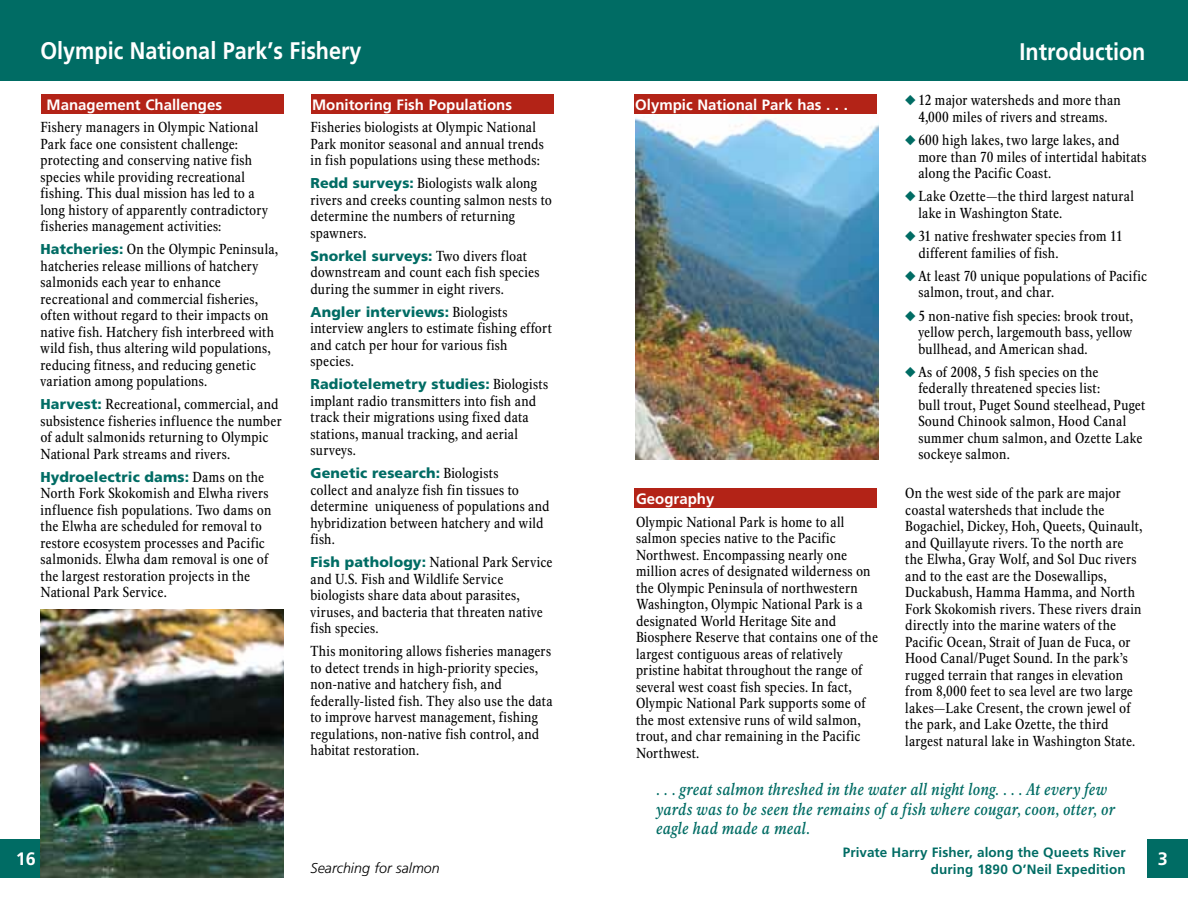
<style>
.page{position:relative;width:1188px;height:918px;background:#fff}
.page>*{position:absolute;margin:0;border:0;box-sizing:border-box;transform-origin:0 0}
.t1{font:700 24px "Frutiger LT Std";color:#fff;scale:.9 1}
.t2{font:700 18px "Frutiger LT Std";color:#fff}
.t3{font:italic 500 16.5px/19.5px "NPS Rawlinson OT Cond";letter-spacing:.01em;color:#006c64}
.t4{font:700 15px "Frutiger LT Std";color:#fff}
.t5{font:14.25px/16.5px "NPS Rawlinson OT Cond";letter-spacing:.015em;color:#000}
.t6{font:900 14.25px "Frutiger LT Std";letter-spacing:.005em;color:#006c64}
.t7{font:italic 300 14.25px "Frutiger LT Std";color:#000}
.t8{font:700 13.5px/16.5px "Frutiger LT Std";letter-spacing:.01em;color:#006c64;text-align:right}
.s1{font-family:"Frutiger LT Std";font-weight:900;color:#006c64}
.s2{font-family:"NPS Rawlinson OT Cond";font-weight:400;color:#000}
.s3{color:#006c64}
</style>
<div class="page">
<img style="left:635px;top:114px;width:243px;height:345px">
<div style="left:594px;top:0;width:594px;height:81px;background:#006c64"></div>
<div style="left:1148px;top:839px;width:40px;height:39px;background:#006c64"></div>
<div style="left:634px;top:94px;width:243px;height:20px;background:#b32317"></div>
<div style="left:634px;top:488px;width:243px;height:20px;background:#b32317"></div>
<div style="left:41px;top:94px;width:243px;height:20px;background:#b32317"></div>
<div style="left:311px;top:94px;width:243px;height:20px;background:#b32317"></div>
<div style="left:0;top:0;width:594px;height:81px;background:#006c64"></div>
<div style="left:0;top:839px;width:40px;height:39px;background:#006c64"></div>
<img style="left:41px;top:609px;width:242px;height:268px">
<h1 class="t1" style="left:40px;top:36px;width:358px">Olympic National Park’s Fishery</h1>
<p class="t4" style="left:47px;top:96px;width:177px">Management Challenges</p>
<p class="t4" style="left:312px;top:96px;width:202px">Monitoring Fish Populations</p>
<p class="t5" style="left:40px;top:119px;width:229px">Fishery managers in Olympic National Park face one consistent challenge: protecting and conserving native fish species while providing recreational fishing. This dual mission has led to a long history of apparently contradictory fisheries management activities:</p>
<p class="t5" style="left:40px;top:241px;width:239px"><span class="s1">Hatcheries:</span> On the Olympic Peninsula, hatcheries release millions of hatchery salmonids each year to enhance recreational and commercial fisheries, often without regard to their impacts on native fish. Hatchery fish interbreed with wild fish, thus altering wild populations, reducing fitness, and reducing genetic variation among populations.</p>
<p class="t5" style="left:40px;top:396px;width:243px"><span class="s1">Harvest:</span> Recreational, commercial, and subsistence fisheries influence the number of adult salmonids returning to Olympic National Park streams and rivers.</p>
<p class="t6" style="left:40px;top:468px;width:225px">Hydroelectric dams: <span class="s2">Dams on the</span></p>
<p class="t5" style="left:40px;top:485px;width:232px">North Fork Skokomish and Elwha rivers influence fish populations. Two dams on the Elwha are scheduled for removal to restore ecosystem processes and Pacific salmonids. Elwha dam removal is one of the largest restoration projects in the National Park Service.</p>
<p class="t5" style="left:310px;top:119px;width:235px">Fisheries biologists at Olympic National<br>Park monitor seasonal and annual trends in fish populations using these methods:</p>
<p class="t5" style="left:310px;top:175px;width:243px"><span class="s1">Redd surveys:</span> Biologists walk along rivers and creeks counting salmon nests to determine the numbers of returning spawners.</p>
<p class="t6" style="left:310px;top:247px;width:218px">Snorkel surveys: <span class="s2">Two divers float</span></p>
<p class="t5" style="left:310px;top:264px;width:231px">downstream and count each fish species during the summer in eight rivers.</p>
<p class="t6" style="left:310px;top:303px;width:199px">Angler interviews: <span class="s2">Biologists</span></p>
<p class="t5" style="left:310px;top:320px;width:243px">interview anglers to estimate fishing effort and catch per hour for various fish species.</p>
<p class="t6" style="left:310px;top:376px;width:239px">Radiotelemetry studies: <span class="s2">Biologists</span></p>
<p class="t5" style="left:310px;top:393px;width:227px">implant radio transmitters into fish and track their migrations using fixed data stations, manual tracking, and aerial surveys.</p>
<p class="t6" style="left:310px;top:465px;width:189px">Genetic research: <span class="s2">Biologists</span></p>
<p class="t5" style="left:310px;top:482px;width:241px">collect and analyze fish fin tissues to determine uniqueness of populations and hybridization between hatchery and wild fish.</p>
<p class="t5" style="left:310px;top:554px;width:244px"><span class="s1">Fish pathology:</span> National Park Service and U.S. Fish and Wildlife Service biologists share data about parasites, viruses, and bacteria that threaten native fish species.</p>
<p class="t5" style="left:310px;top:643px;width:244px">This monitoring allows fisheries managers to detect trends in high-priority species, non-native and hatchery fish, and federally-listed fish. They also use the data to improve harvest management, fishing regulations, non-native fish control, and habitat restoration.</p>
<p class="t2" style="left:16px;top:848px;width:22px">16</p>
<p class="t7" style="left:310px;top:860px;width:131px">Searching for salmon</p>
<h1 class="t1" style="left:1019px;top:38px;width:141px">Introduction</h1>
<p class="t4" style="left:635px;top:96px;width:214px">Olympic National Park has . . .</p>
<p class="t4" style="left:636px;top:490px;width:80px">Geography</p>
<p class="t5" style="left:636px;top:513px;width:244px">Olympic National Park is home to all salmon species native to the Pacific Northwest. Encompassing nearly one million acres of designated wilderness on the Olympic Peninsula of northwestern Washington, Olympic National Park is a designated World Heritage Site and Biosphere Reserve that contains one of the largest contiguous areas of relatively pristine habitat throughout the range of several west coast fish species. In fact, Olympic National Park supports some of the most extensive runs of wild salmon, trout, and char remaining in the Pacific Northwest.</p>
<p class="t5" style="left:905px;top:92px;width:218px;text-align:center"><span class="s3">◆</span> 12 major watersheds and more than<br>4,000 miles of rivers and streams.</p>
<p class="t5" style="left:918px;top:132px;width:230px;text-indent:-13px"><span class="s3">◆</span> 600 high lakes, two large lakes, and more than 70 miles of intertidal habitats along the Pacific Coast.</p>
<p class="t5" style="left:918px;top:188px;width:217px;text-indent:-13px"><span class="s3">◆</span> Lake Ozette—the third largest natural lake in Washington State.</p>
<p class="t5" style="left:918px;top:228px;width:206px;text-indent:-13px"><span class="s3">◆</span> 31 native freshwater species from 11 different families of fish.</p>
<p class="t5" style="left:918px;top:268px;width:230px;text-indent:-13px"><span class="s3">◆</span> At least 70 unique populations of Pacific salmon, trout, and char.</p>
<p class="t5" style="left:918px;top:308px;width:216px;text-align:justify;text-indent:-13px"><span class="s3">◆</span> 5 non-native fish species: brook trout, yellow perch, largemouth bass, yellow bullhead, and American shad.</p>
<p class="t5" style="left:918px;top:364px;width:229px;text-indent:-13px"><span class="s3">◆</span> As of 2008, 5 fish species on the federally threatened species list:<br>bull trout, Puget Sound steelhead, Puget<br>Sound Chinook salmon, Hood Canal summer chum salmon, and Ozette Lake sockeye salmon.</p>
<p class="t5" style="left:905px;top:485px;width:239px">On the west side of the park are major coastal watersheds that include the Bogachiel, Dickey, Hoh, Queets, Quinault, and Quillayute rivers. To the north are the Elwha, Gray Wolf, and Sol Duc rivers and to the east are the Dosewallips, Duckabush, Hamma Hamma, and North Fork Skokomish rivers. These rivers drain directly into the marine waters of the Pacific Ocean, Strait of Juan de Fuca, or Hood Canal/Puget Sound. In the park’s rugged terrain that ranges in elevation from 8,000 feet to sea level are two large lakes—Lake Cresent, the crown jewel of the park, and Lake Ozette, the third largest natural lake in Washington State.</p>
<p class="t3" style="left:656px;top:780px;width:461px">. . . great salmon threshed in the water all night long. . . . At every few yards was to be seen the remains of a fish where cougar, coon, otter, or eagle had made a meal.</p>
<p class="t8" style="left:843px;top:844px;width:284px">Private Harry Fisher, along the Queets River during 1890 O’Neil Expedition</p>
<p class="t2" style="left:1158px;top:848px;width:12px">3</p>
</div>
